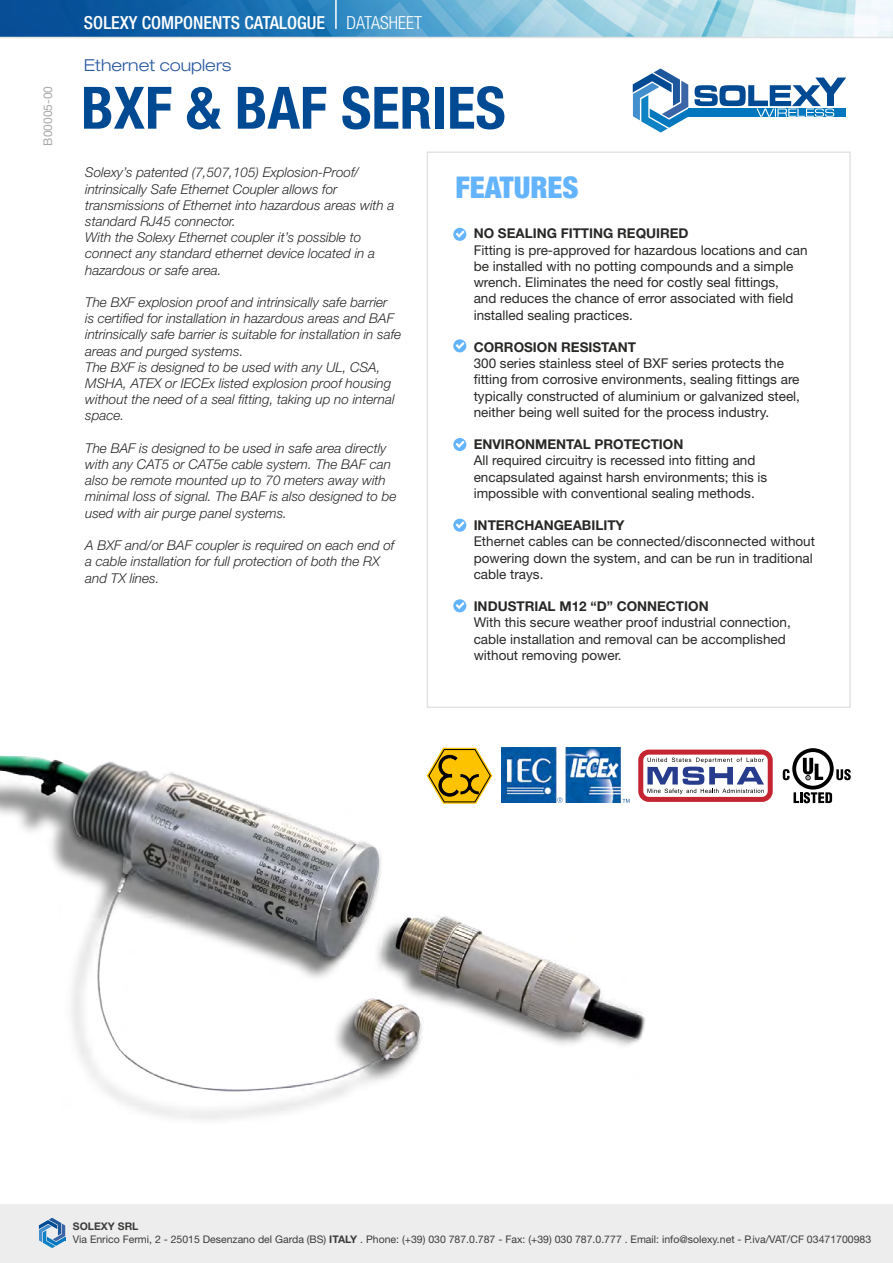
<style>
.page{position:relative;width:893px;height:1263px;background:#fff}
.page>*{position:absolute;margin:0;border:0;box-sizing:border-box;transform-origin:0 0}
.t1{font:700 condensed 58.5px "Helvetica Neue";color:#004a93}
.t2{font:900 condensed 30px "Helvetica Neue";color:#63b3fd}
.t3{font:500 condensed 18px "Helvetica Neue";color:#fff}
.t4{font:300 expanded 16.5px "Helvetica Neue";color:#2a589f}
.t5{font:italic 300 13.5px/16.2px "Helvetica Neue";color:#282827}
.t6{font:13.5px/16.2px "Helvetica Neue";color:#282827}
.t7{font:700 13.5px "Helvetica Neue";color:#282827}
.t8{font:12px "Helvetica Neue";color:#a8a8a7}
.t9{font:10.5px/12.6px "Helvetica Neue";color:#3c3c3b}
.s1{font-weight:300}
.s2{font-weight:700}
</style>
<div class="page">
<div style="left:0;top:1204px;width:893px;height:59px;background:#ededed"></div>
<svg style="left:0;top:0;width:893px;height:38px;background:#6ca7cc"></svg>
<hr style="left:335px;top:0;width:2px;height:29px;background:#fff">
<div style="left:688px;top:109px;width:158px;height:8px;background:#0077be"></div>
<svg style="left:633px;top:68px;width:55px;height:65px"></svg>
<svg style="left:694px;top:78px;width:152px;height:39px"></svg>
<div style="left:427px;top:151px;width:424px;height:557px;background:#fff;border:2px solid #e3e3e3"></div>
<svg style="left:39px;top:1218px;width:27px;height:30px"></svg>
<img style="left:0;top:747px;width:659px;height:373px">
<svg style="left:453px;top:228px;width:13px;height:13px"></svg>
<svg style="left:456px;top:230px;width:8px;height:8px"></svg>
<svg style="left:453px;top:339px;width:13px;height:13px"></svg>
<svg style="left:456px;top:342px;width:8px;height:7px"></svg>
<svg style="left:453px;top:438px;width:13px;height:13px"></svg>
<svg style="left:456px;top:441px;width:8px;height:7px"></svg>
<svg style="left:453px;top:519px;width:13px;height:13px"></svg>
<svg style="left:456px;top:521px;width:8px;height:8px"></svg>
<svg style="left:453px;top:599px;width:13px;height:13px"></svg>
<svg style="left:456px;top:602px;width:8px;height:7px"></svg>
<svg style="left:427px;top:748px;width:65px;height:56px"></svg>
<svg style="left:783px;top:748px;width:68px;height:55px"></svg>
<div style="left:638px;top:750px;width:135px;height:52px;border:5px solid #c42530;border-radius:8px"></div>
<svg style="left:647px;top:757px;width:117px;height:37px"></svg>
<img style="left:566px;top:748px;width:54px;height:55px">
<img style="left:501px;top:748px;width:55px;height:55px">
<svg style="left:557px;top:797px;width:6px;height:6px"></svg>
<svg style="left:622px;top:799px;width:8px;height:4px"></svg>
<p class="t8" style="left:41px;top:145px;width:61px;rotate:-90deg">B00005-00</p>
<h3 class="t3" style="left:84px;top:12px;width:340px">SOLEXY COMPONENTS CATALOGUE <span class="s1">DATASHEET</span></h3>
<p class="t4" style="left:84px;top:55px;width:149px">Ethernet couplers</p>
<h1 class="t1" style="left:81px;top:72px;width:426px">BXF &amp; BAF SERIES</h1>
<p class="t5" style="left:85px;top:164px;width:311px">Solexy’s patented (7,507,105) Explosion-Proof/ intrinsically Safe Ethernet Coupler allows for transmissions of Ethernet into hazardous areas with a standard RJ45 connector.<br>With the Solexy Ethernet coupler it’s possible to connect any standard ethernet device located in a hazardous or safe area.</p>
<p class="t5" style="left:85px;top:294px;width:318px">The BXF explosion proof and intrinsically safe barrier<br>is certified for installation in hazardous areas and BAF intrinsically safe barrier is suitable for installation in safe areas and purged systems.<br>The BXF is designed to be used with any UL, CSA, MSHA, ATEX or IECEx listed explosion proof housing without the need of a seal fitting, taking up no internal space.</p>
<p class="t5" style="left:85px;top:440px;width:313px">The BAF is designed to be used in safe area directly with any CAT5 or CAT5e cable system. The BAF can also be remote mounted up to 70 meters away with minimal loss of signal. The BAF is also designed to be used with air purge panel systems.</p>
<p class="t5" style="left:85px;top:537px;width:311px">A BXF and/or BAF coupler is required on each end of a cable installation for full protection of both the RX and TX lines.</p>
<h2 class="t2" style="left:455px;top:169px;width:125px">FEATURES</h2>
<p class="t7" style="left:474px;top:225px;width:216px">NO SEALING FITTING REQUIRED</p>
<p class="t6" style="left:474px;top:242px;width:335px">Fitting is pre-approved for hazardous locations and can be installed with no potting compounds and a simple wrench. Eliminates the need for costly seal fittings,<br>and reduces the chance of error associated with field installed sealing practices.</p>
<p class="t7" style="left:474px;top:339px;width:164px">CORROSION RESISTANT</p>
<p class="t6" style="left:474px;top:355px;width:328px">300 series stainless steel of BXF series protects the fitting from corrosive environments, sealing fittings are typically constructed of aluminium or galvanized steel, neither being well suited for the process industry.</p>
<p class="t7" style="left:474px;top:436px;width:211px">ENVIRONMENTAL PROTECTION</p>
<p class="t6" style="left:474px;top:452px;width:295px">All required circuitry is recessed into fitting and encapsulated against harsh environments; this is impossible with conventional sealing methods.</p>
<p class="t7" style="left:474px;top:517px;width:152px">INTERCHANGEABILITY</p>
<p class="t6" style="left:474px;top:533px;width:343px">Ethernet cables can be connected/disconnected without powering down the system, and can be run in traditional cable trays.</p>
<p class="t7" style="left:474px;top:598px;width:237px">INDUSTRIAL M12 “D” CONNECTION</p>
<p class="t6" style="left:474px;top:614px;width:319px">With this secure weather proof industrial connection, cable installation and removal can be accomplished without removing power.</p>
<p class="t9" style="left:73px;top:1220px;width:800px"><span class="s2">SOLEXY SRL<br></span>Via Enrico Fermi, 2 - 25015 Desenzano del Garda (BS) <span class="s2">ITALY</span> . Phone: (+39) 030 787.0.787 - Fax: (+39) 030 787.0.777 . Email: info@solexy.net - P.iva/VAT/CF 03471700983</p>
</div>
